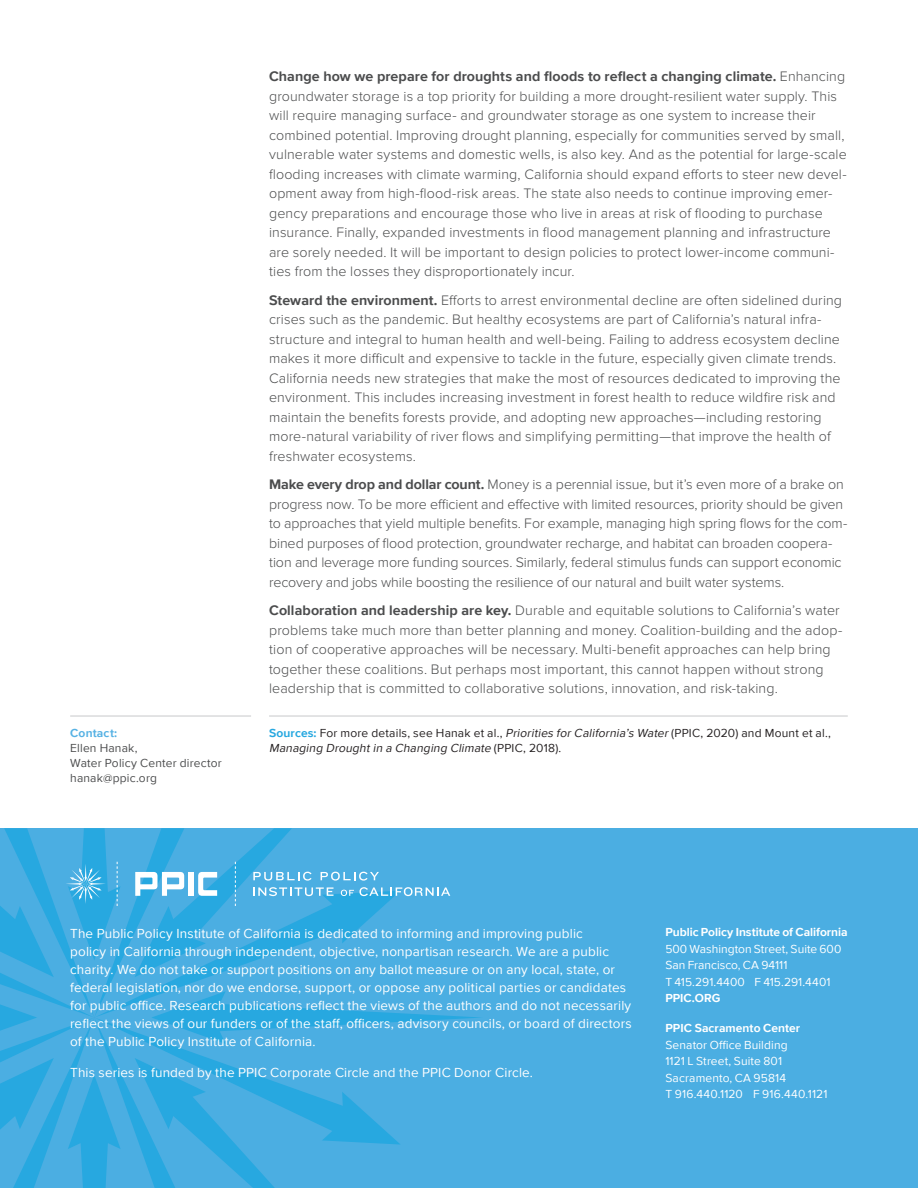
<style>
.page{position:relative;width:918px;height:1188px;background:#fff}
.page>*{position:absolute;margin:0;border:0;box-sizing:border-box;transform-origin:0 0}
.Body_Text_RunInHead{font:300 14.25px/19.5px "Proxima Nova";letter-spacing:.005em;color:#4b4c4d}
.Boilerplate_Back_Pag{font:13.5px/18px "Proxima Nova";letter-spacing:.01em;color:#fff}
.Address{font:12px/16.5px "Proxima Nova";letter-spacing:.01em;color:#fff}
.Source_Contact_BackP{font:12px/15px "Proxima Nova";letter-spacing:.015em;color:#231f20}
.Source_Contact_BackP-2{font:12px/15px "Proxima Nova";letter-spacing:.015em;color:#4b4c4d}
.s1{font-weight:700;color:#57b2e4}
.s2{font-weight:700}
.s3{font-weight:700;color:#27a8e0}
.s4{font-style:italic}
</style>
<div class="page">
<div style="left:0;top:828px;width:918px;height:360px;background:#4baee2"></div>
<hr style="left:269px;top:716px;width:579px;height:1px;background:#c7c8ca">
<hr style="left:70px;top:716px;width:181px;height:1px;background:#c7c8ca">
<svg style="left:0;top:828px;width:480px;height:360px"></svg>
<p class="Source_Contact_BackP-2" style="left:70px;top:725px;width:153px"><span class="s1">Contact:<br></span>Ellen Hanak,<br>Water Policy Center director hanak@ppic.org</p>
<p class="Body_Text_RunInHead" style="left:269px;top:68px;width:579px"><span class="s2">Change how we prepare for droughts and floods to reflect a changing climate.</span> Enhancing groundwater storage is a top priority for building a more drought-resilient water supply. This will require managing surface- and groundwater storage as one system to increase their combined potential. Improving drought planning, especially for communities served by small, vulnerable water systems and domestic wells, is also key. And as the potential for large-scale flooding increases with climate warming, California should expand efforts to steer new devel&shy;opment away from high-flood-risk areas. The state also needs to continue improving emer&shy;gency preparations and encourage those who live in areas at risk of flooding to purchase insurance. Finally, expanded investments in flood management planning and infrastructure are sorely needed. It will be important to design policies to protect lower-income communi&shy;ties from the losses they disproportionately incur.</p>
<p class="Body_Text_RunInHead" style="left:269px;top:291px;width:574px"><span class="s2">Steward the environment.</span> Efforts to arrest environmental decline are often sidelined during crises such as the pandemic. But healthy ecosystems are part of California’s natural infra&shy;structure and integral to human health and well-being. Failing to address ecosystem decline makes it more difficult and expensive to tackle in the future, especially given climate trends.<br>California needs new strategies that make the most of resources dedicated to improving the environment. This includes increasing investment in forest health to reduce wildfire risk and maintain the benefits forests provide, and adopting new approaches—including restoring more-natural variability of river flows and simplifying permitting—that improve the health of freshwater ecosystems.</p>
<p class="Body_Text_RunInHead" style="left:269px;top:476px;width:580px"><span class="s2">Make every drop and dollar count.</span> Money is a perennial issue, but it’s even more of a brake on progress now. To be more efficient and effective with limited resources, priority should be given to approaches that yield multiple benefits. For example, managing high spring flows for the com&shy;bined purposes of flood protection, groundwater recharge, and habitat can broaden coopera&shy;tion and leverage more funding sources. Similarly, federal stimulus funds can support economic recovery and jobs while boosting the resilience of our natural and built water systems.</p>
<p class="Body_Text_RunInHead" style="left:269px;top:602px;width:575px"><span class="s2">Collaboration and leadership are key.</span> Durable and equitable solutions to California’s water problems take much more than better planning and money. Coalition-building and the adop&shy;tion of cooperative approaches will be necessary. Multi-benefit approaches can help bring together these coalitions. But perhaps most important, this cannot happen without strong leadership that is committed to collaborative solutions, innovation, and risk-taking.</p>
<p class="Source_Contact_BackP" style="left:269px;top:725px;width:563px"><span class="s3">Sources:</span> For more details, see Hanak et al., <span class="s4">Priorities forCalifornia’s Water</span>(PPIC, 2020) and Mount et al.,<br><span class="s4">Managing Droughtin a Changing Climate</span> ( P P I C , 2 0 1 8 ) .</p>
<p class="Boilerplate_Back_Pag" style="left:70px;top:924px;width:563px">The Public Policy Institute of California is dedicated to informing and improving public<br>policy in California through independent, objective, nonpartisan research. We are a public charity. We do not take or support positions on any ballot measure or on any local, state, or federal legislation, nor do we endorse, support, or oppose any political parties or candidates for public office. Research publications reflect the views of the authors and do not necessarily reflect the views of our funders or of the staff, officers, advisory councils, or board of directors of the Public Policy Institute of California.</p>
<p class="Boilerplate_Back_Pag" style="left:70px;top:1063px;width:464px">This series is funded by the PPIC Corporate Circle and the PPIC Donor Circle.</p>
<p class="Address" style="left:665px;top:924px;width:184px"><span class="s2">Public Policy Institute of California<br></span>500 Washington Street, Suite 600<br>San Francisco, CA 94111<br>T 415.291.4400 F 415.291.4401<br><span class="s2">PPIC.ORG</span></p>
<p class="Address" style="left:665px;top:1020px;width:164px"><span class="s2">PPIC Sacramento Center<br></span>Senator Office Building<br>1121 L Street, Suite 801<br>Sacramento, CA 95814<br>T 916.440.1120 F 916.440.1121</p>
</div>
